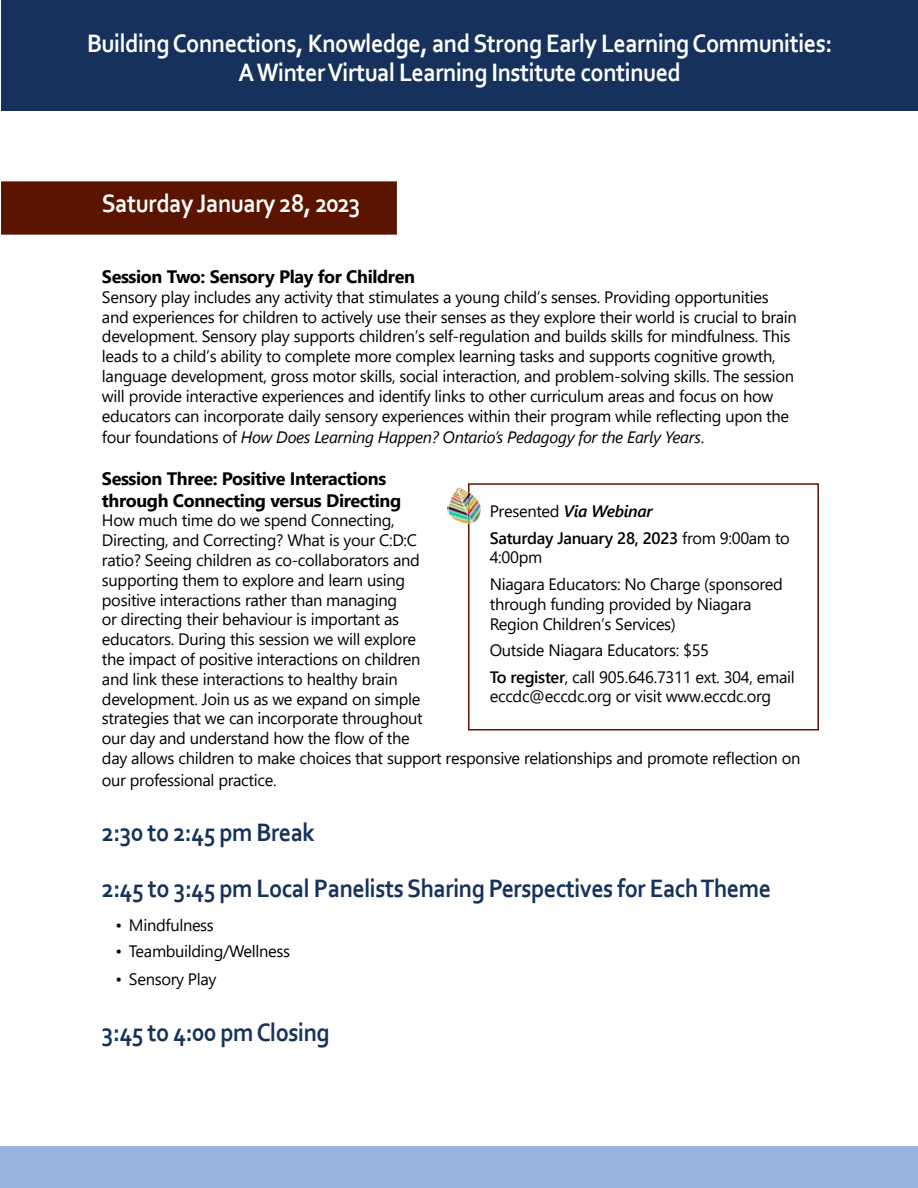
<style>
.page{position:relative;width:918px;height:1188px;background:#fff}
.page>*{position:absolute;margin:0;border:0;box-sizing:border-box;transform-origin:0 0}
.t1{font:700 26.4px/28.8px "Corbel";letter-spacing:-.02em;color:#fff;text-align:center;scale:.91 1}
.t2{font:700 26.4px/55.8px "Corbel";letter-spacing:-.02em;color:#16325c;scale:.91 1}
.t3{font:700 18px/21.6px "Segoe UI";letter-spacing:-.02em;color:#000}
.t4{font:16.5px/19.8px "Segoe UI";letter-spacing:-.02em;color:#000}
.t5{font:italic 16.5px "Segoe UI";letter-spacing:-.02em;color:#000}
.t6{font:600 16.5px/26.5px "Segoe UI";letter-spacing:-.02em;color:#000}
.s1{font-style:normal}
.s2{font-weight:400}
.s3{font-style:italic}
.s4{font-weight:600}
</style>
<div class="page">
<div style="left:1px;top:1px;width:917px;height:110px;background:#16325c"></div>
<div style="left:2px;top:182px;width:394px;height:52px;background:#5a1400"></div>
<div style="left:1px;top:181px;width:396px;height:54px;border:2px solid #5a1400"></div>
<div style="left:0;top:1146px;width:917px;height:41px;background:#96b4de"></div>
<div style="left:468px;top:483px;width:351px;height:247px;border:2px solid #5b1400"></div>
<img style="left:447px;top:488px;width:34px;height:36px">
<h1 class="t1" style="left:87px;top:29px;width:820px">Building Connections, Knowledge, and Strong Early Learning Communities:<br>A Winter Virtual Learning Institute continued</h1>
<h1 class="t1" style="left:102px;top:189px;width:286px">Saturday January 28, 2023</h1>
<p class="t3" style="left:102px;top:264px;width:315px">Session Two: Sensory Play for Children</p>
<p class="t4" style="left:102px;top:286px;width:697px">Sensory play includes any activity that stimulates a young child’s senses. Providing opportunities and experiences for children to actively use their senses as they explore their world is crucial to brain development. Sensory play supports children’s self-regulation and builds skills for mindfulness. This leads to a child’s ability to complete more complex learning tasks and supports cognitive growth, language development, gross motor skills, social interaction, and problem-solving skills. The session will provide interactive experiences and identify links to other curriculum areas and focus on how educators can incorporate daily sensory experiences within their program while reflecting upon the</p>
<p class="t5" style="left:102px;top:422px;width:604px"><span class="s1">four foundations of</span> How Does Learning Happen? Ontario’s Pedagogy for the Early Years<span class="s1">.</span></p>
<p class="t3" style="left:102px;top:466px;width:301px">Session Three: Positive Interactions through Connecting versus Directing</p>
<p class="t4" style="left:102px;top:509px;width:700px">How much time do we spend Connecting,<br>Directing, and Correcting? What is your C:D:C<br>ratio? Seeing children as co-collaborators and<br>supporting them to explore and learn using<br>positive interactions rather than managing<br>or directing their behaviour is important as<br>educators. During this session we will explore<br>the impact of positive interactions on children<br>and link these interactions to healthy brain<br>development. Join us as we expand on simple<br>strategies that we can incorporate throughout<br>our day and understand how the flow of the<br>day allows children to make choices that support responsive relationships and promote reflection on</p>
<p class="t4" style="left:102px;top:768px;width:176px">our professional practice.</p>
<h1 class="t2" style="left:102px;top:804px;width:737px">2:30 to 2:45 pm Break<br>2:45 to 3:45 pm Local Panelists Sharing Perspectives for Each Theme</h1>
<p class="t4" style="left:115px;top:913px;width:100px">• Mindfulness</p>
<p class="t4" style="left:115px;top:940px;width:176px">• Teambuilding/Wellness</p>
<p class="t4" style="left:115px;top:968px;width:103px">• Sensory Play</p>
<h1 class="t2" style="left:102px;top:1004px;width:252px">3:45 to 4:00 pm Closing</h1>
<p class="t6" style="left:490px;top:497px;width:302px"><span class="s2">Presented</span> <span class="s3">Via Webinar<br></span>Saturday January 28, 2023 <span class="s2">from 9:00am to</span></p>
<p class="t4" style="left:490px;top:543px;width:295px;line-height:26.5px">4:00pm<br>Niagara Educators: No Charge (sponsored</p>
<p class="t4" style="left:490px;top:593px;width:263px">through funding provided by Niagara<br>Region Children’s Services)</p>
<p class="t4" style="left:490px;top:636px;width:307px;line-height:26.5px">Outside Niagara Educators: $55<br><span class="s4">To register</span>, call 905.646.7311 ext. 304, email</p>
<p class="t4" style="left:490px;top:685px;width:283px">eccdc@eccdc.org or visit www.eccdc.org</p>
</div>
